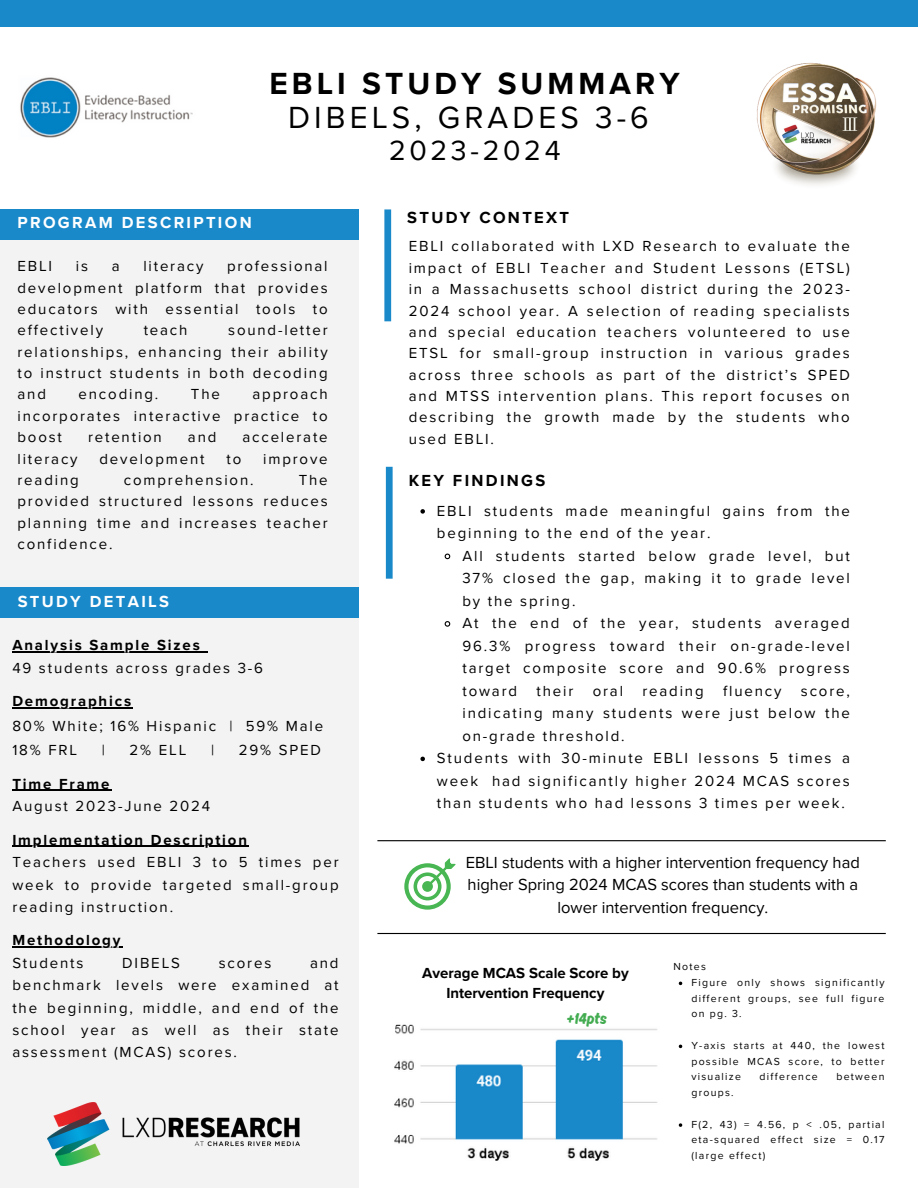
<style>
.page{position:relative;width:918px;height:1188px;background:#fff}
.page>*{position:absolute;margin:0;border:0;box-sizing:border-box;transform-origin:0 0}
.t1{font:700 31.5px/33.8px "Proxima Nova";letter-spacing:.13em;color:#000;text-align:center}
.t2{font:28.5px "Proxima Nova";letter-spacing:.13em;color:#000}
.t3{font:16.5px/22.5px "Proxima Nova";color:#000;text-align:center}
.t4{font:700 16.5px "Proxima Nova";letter-spacing:.14em;color:#fff}
.t5{font:700 16.5px "Proxima Nova";letter-spacing:.14em;color:#000}
.t6{font:16.5px "Ahkio";color:#43ac51}
.t7{font:15px/21.3px "Proxima Nova";letter-spacing:.125em;color:#000;text-align:justify}
.t8{font:700 15px/20.2px "Proxima Nova";color:#000;text-align:center}
.t9{font:700 15px/22.4px "Proxima Nova";letter-spacing:.125em;color:#000}
.t10{font:10.5px/15.8px "Proxima Nova";letter-spacing:.125em;color:#000;text-align:justify}
.s1{font-weight:400}
.s2{font-weight:700}
</style>
<div class="page">
<div style="left:386px;top:467px;width:7px;height:112px;background:#1a89ca"></div>
<div style="left:384px;top:209px;width:7px;height:112px;background:#1a89ca"></div>
<div style="left:0;top:209px;width:358px;height:979px;background:#f3f3f4"></div>
<img style="left:48px;top:1102px;width:252px;height:63px">
<div style="left:0;top:587px;width:358px;height:31px;background:#1a89ca"></div>
<div style="left:0;top:209px;width:358px;height:31px;background:#1a89ca"></div>
<div style="left:0;top:0;width:918px;height:26px;background:#1a89ca"></div>
<img style="left:756px;top:62px;width:121px;height:123px">
<svg style="left:843px;top:117px;width:14px;height:14px"></svg>
<img style="left:20px;top:77px;width:173px;height:61px">
<svg style="left:404px;top:858px;width:52px;height:52px"></svg>
<hr style="left:377px;top:933px;width:509px;height:1px;background:#000">
<hr style="left:377px;top:840px;width:509px;height:1px;background:#000">
<img style="left:394px;top:1024px;width:264px;height:137px">
<hr style="left:12px;top:651px;width:190px;height:1px;background:#000">
<hr style="left:12px;top:707px;width:121px;height:1px;background:#000">
<hr style="left:12px;top:790px;width:99px;height:1px;background:#000">
<hr style="left:12px;top:846px;width:237px;height:1px;background:#000">
<hr style="left:12px;top:946px;width:110px;height:2px;background:#000">
<svg style="left:420px;top:509px;width:5px;height:5px"></svg>
<svg style="left:444px;top:553px;width:7px;height:7px"></svg>
<svg style="left:444px;top:621px;width:7px;height:6px"></svg>
<svg style="left:420px;top:757px;width:5px;height:4px"></svg>
<svg style="left:679px;top:1123px;width:3px;height:4px"></svg>
<h5 class="t1" style="left:269px;top:68px;width:412px">EBLI STUDY SUMMARY<br><span class="s1">DIBELS, GRADES 3-6</span></h5>
<h5 class="t2" style="left:389px;top:134px;width:173px">2023-2024</h5>
<h2 class="t4" style="left:18px;top:213px;width:236px">PROGRAM DESCRIPTION</h2>
<h5 class="t7" style="left:18px;top:256px;width:36px">EBLI</h5>
<h5 class="t7" style="left:76px;top:256px;width:14px">is</h5>
<h5 class="t7" style="left:112px;top:256px;width:9px">a</h5>
<h5 class="t7" style="left:143px;top:256px;width:62px">literacy</h5>
<h5 class="t7" style="left:18px;top:256px;width:312px;text-indent:210px">professional development platform that provides educators with essential tools to effectively</h5>
<h5 class="t7" style="left:18px;top:320px;width:312px;text-indent:211px">sound-letter relationships, enhancing their ability to instruct students in both decoding and</h5>
<h5 class="t7" style="left:144px;top:320px;width:45px">teach</h5>
<h5 class="t7" style="left:18px;top:384px;width:312px;text-indent:235px">approach incorporates interactive practice to boost</h5>
<h5 class="t7" style="left:79px;top:384px;width:81px">encoding.</h5>
<h5 class="t7" style="left:191px;top:384px;width:30px">The</h5>
<h5 class="t7" style="left:88px;top:427px;width:75px">retention</h5>
<h5 class="t7" style="left:188px;top:427px;width:30px">and</h5>
<h5 class="t7" style="left:242px;top:427px;width:87px">accelerate</h5>
<h5 class="t7" style="left:18px;top:448px;width:62px">literacy</h5>
<h5 class="t7" style="left:100px;top:448px;width:107px">development</h5>
<h5 class="t7" style="left:227px;top:448px;width:16px">to</h5>
<h5 class="t7" style="left:263px;top:448px;width:66px">improve</h5>
<h5 class="t7" style="left:18px;top:470px;width:63px">reading</h5>
<h5 class="t7" style="left:124px;top:470px;width:131px">comprehension.</h5>
<h5 class="t7" style="left:18px;top:470px;width:312px;text-indent:281px">The provided structured lessons reduces planning time and increases teacher confidence.</h5>
<h1 class="t4" style="left:18px;top:592px;width:153px">STUDY DETAILS</h1>
<h2 class="t7" style="left:12px;top:634px;width:252px;line-height:22.4px"><span class="s2">Analysis Sample Sizes<br></span>49 students across grades 3-6</h2>
<h5 class="t9" style="left:12px;top:690px;width:120px">Demographics</h5>
<h4 class="t7" style="left:12px;top:715px;width:312px">80% White; 16% Hispanic | 59% Male</h4>
<h5 class="t7" style="left:12px;top:740px;width:66px">18% FRL</h5>
<h5 class="t7" style="left:102px;top:740px;width:5px">|</h5>
<h5 class="t7" style="left:130px;top:740px;width:58px">2% ELL</h5>
<h5 class="t7" style="left:211px;top:740px;width:5px">|</h5>
<h5 class="t7" style="left:239px;top:740px;width:84px">29% SPED</h5>
<h3 class="t7" style="left:12px;top:773px;width:199px;line-height:22.4px"><span class="s2">Time Frame<br></span>August 2023-June 2024</h3>
<h5 class="t7" style="left:12px;top:829px;width:328px;line-height:22.4px;text-align:left"><span class="s2">Implementation Description<br></span>Teachers used EBLI 3 to 5 times per week to provide targeted small-group reading instruction.</h5>
<h5 class="t9" style="left:12px;top:930px;width:110px">Methodology<br><span class="s1">Students</span></h5>
<h5 class="t7" style="left:122px;top:952px;width:59px">DIBELS</h5>
<h5 class="t7" style="left:219px;top:952px;width:54px">scores</h5>
<h5 class="t7" style="left:12px;top:952px;width:328px;line-height:22.4px;text-indent:298px">and benchmark levels were examined at the beginning, middle, and end of the school year as well as their state assessment (MCAS) scores.</h5>
<p class="t5" style="left:407px;top:207px;width:163px">STUDY CONTEXT</p>
<p class="t7" style="left:409px;top:236px;width:443px">EBLI collaborated with LXD Research to evaluate the impact of EBLI Teacher and Student Lessons (ETSL) in a Massachusetts school district during the 2023- 2024 school year. A selection of reading specialists and special education teachers volunteered to use ETSL for small-group instruction in various grades across three schools as part of the district’s SPED and MTSS intervention plans. This report focuses on describing the growth made by the students who used EBLI.</p>
<p class="t5" style="left:409px;top:471px;width:138px">KEY FINDINGS</p>
<p class="t7" style="left:437px;top:500px;width:414px;line-height:22.5px">EBLI students made meaningful gains from the beginning to the end of the year.</p>
<p class="t7" style="left:462px;top:545px;width:389px;line-height:22.5px">All students started below grade level, but 37% closed the gap, making it to grade level by the spring.</p>
<h2 class="t7" style="left:462px;top:612px;width:389px;line-height:22.5px">At the end of the year, students averaged 96.3% progress toward their on-grade-level target composite score and 90.6% progress toward</h2>
<h2 class="t7" style="left:537px;top:681px;width:38px">their</h2>
<h2 class="t7" style="left:593px;top:681px;width:32px">oral</h2>
<h2 class="t7" style="left:642px;top:681px;width:63px">reading</h2>
<h2 class="t7" style="left:723px;top:681px;width:60px">fluency</h2>
<h2 class="t7" style="left:462px;top:680px;width:389px;line-height:22.5px;text-indent:338px">score, indicating many students were just below the on-grade threshold.</h2>
<h5 class="t7" style="left:437px;top:747px;width:414px;line-height:22.5px">Students with 30-minute EBLI lessons 5 times a week had significantly higher 2024 MCAS scores than students who had lessons 3 times per week.</h5>
<p class="t3" style="left:466px;top:852px;width:396px">EBLI students with a higher intervention frequency had higher Spring 2024 MCAS scores than students with a lower intervention frequency.</p>
<p class="t8" style="left:422px;top:963px;width:208px">Average MCAS Scale Score by<br>Intervention Frequency</p>
<h2 class="t6" style="left:567px;top:1009px;width:42px">+14pts</h2>
<p class="t10" style="left:674px;top:959px;width:34px">Notes</p>
<p class="t10" style="left:691px;top:975px;width:195px">Figure only shows significantly different groups, see full figure on pg. 3.</p>
<p class="t10" style="left:691px;top:1038px;width:195px">Y-axis starts at 440, the lowest possible MCAS score, to better visualize</p>
<p class="t10" style="left:760px;top:1069px;width:60px">difference</p>
<p class="t10" style="left:836px;top:1069px;width:50px">between</p>
<p class="t10" style="left:691px;top:1085px;width:44px">groups.</p>
<p class="t10" style="left:691px;top:1117px;width:195px">F(2, 43) = 4.56, p &lt; .05, partial eta-squared effect size = 0.17 (large effect)</p>
</div>
